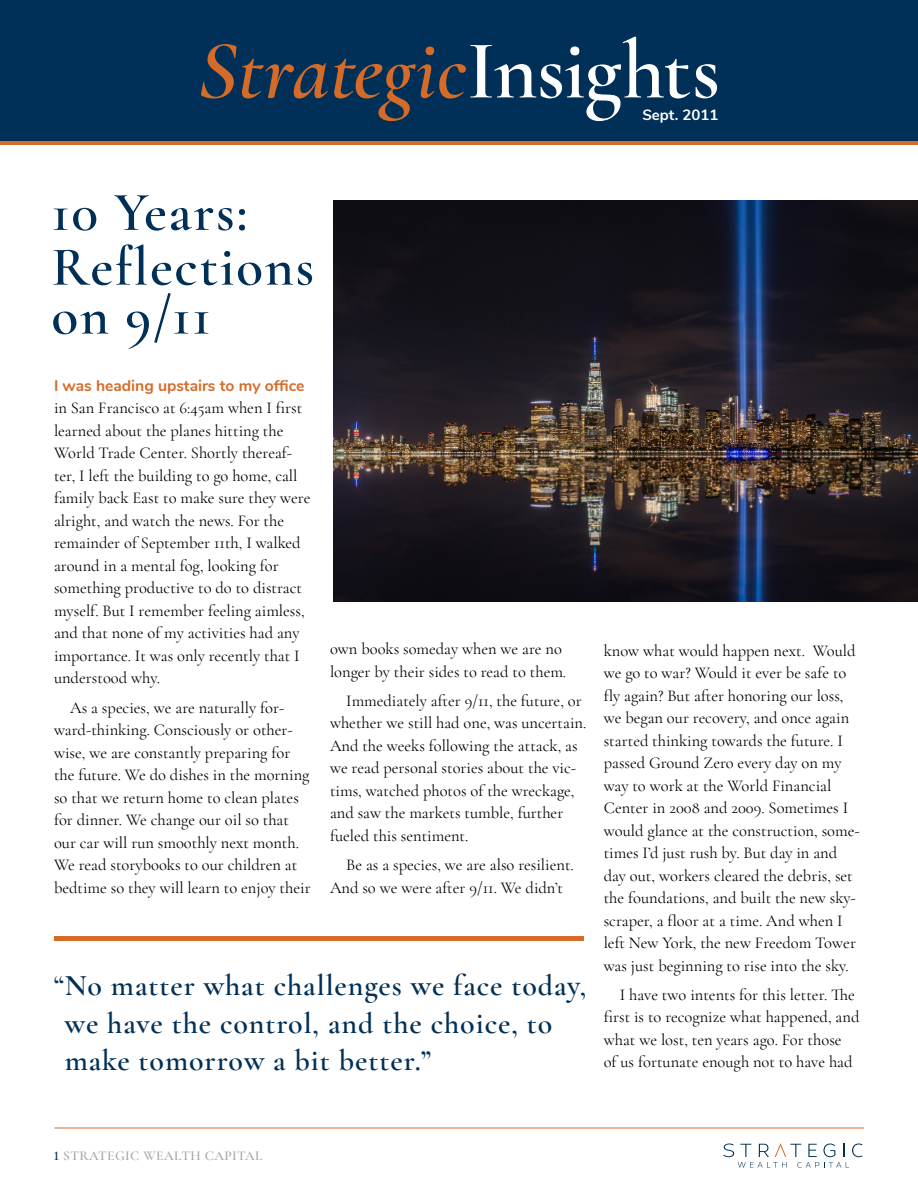
<style>
.page{position:relative;width:918px;height:1188px;background:#fff}
.page>*{position:absolute;margin:0;border:0;box-sizing:border-box;transform-origin:0 0}
.t1{font:italic 600 84px "Cormorant Garamond";letter-spacing:.01em;color:#d46b29}
.t2{font:600 55.5px/54.8px "Cormorant Garamond";letter-spacing:.03em;color:#003057}
.t3{font:600 30px/37.5px "Cormorant Garamond";letter-spacing:.03em;color:#003057}
.t4{font:16.5px/22.5px "Cormorant Garamond";color:#000}
.t5{font:700 15.6px "Nunito";color:#d46b29}
.t6{font:700 15px "Nunito";color:#fff}
.t7{font:600 13.5px "Cormorant Garamond";letter-spacing:.03em;color:#a7a9ac}
.s1{font-style:normal;color:#fff}
.s2{color:#003057}
</style>
<div class="page">
<img style="left:334px;top:200px;width:584px;height:401px">
<svg style="left:723px;top:1143px;width:140px;height:25px"></svg>
<div style="left:0;top:0;width:918px;height:143px;background:#003057"></div>
<hr style="left:0;top:141px;width:918px;height:4px;background:#d46b29">
<div style="left:54px;top:936px;width:529px;height:5px;background:#d46b29"></div>
<hr style="left:55px;top:1128px;width:809px;height:1px;background:#d46b29">
<h1 class="t1" style="left:198px;top:20px;width:524px">Strategic<span class="s1">Insights</span></h1>
<p class="t6" style="left:642px;top:104px;width:78px">Sept. 2011</p>
<h2 class="t2" style="left:51px;top:185px;width:264px">10 Years:<br>Reflections</h2>
<h2 class="t2" style="left:51px;top:288px;width:161px">on 9/11</h2>
<p class="t5" style="left:54px;top:374px;width:252px">I was heading upstairs to my office</p>
<p class="t4" style="left:54px;top:397px;width:258px">in San Francisco at 6:45am when I first learned about the planes hitting the World Trade Center. Shortly thereaf&shy;ter, I left the building to go home, call family back East to make sure they were alright, and watch the news. For the remainder of September 11th, I walked around in a mental fog, looking for something productive to do to distract myself. But I remember feeling aimless, and that none of my activities had any importance. It was only recently that I understood why.</p>
<p class="t4" style="left:54px;top:696px;width:258px;text-indent:16px">As a species, we are naturally for&shy;ward-thinking. Consciously or other&shy;wise, we are constantly preparing for the future. We do dishes in the morning so that we return home to clean plates for dinner. We change our oil so that our car will run smoothly next month.<br>We read storybooks to our children at bedtime so they will learn to enjoy their</p>
<p class="t4" style="left:330px;top:638px;width:238px">own books someday when we are no longer by their sides to read to them.</p>
<p class="t4" style="left:330px;top:689px;width:258px;text-indent:16px">Immediately after 9/11, the future, or whether we still had one, was uncertain.<br>And the weeks following the attack, as we read personal stories about the vic&shy;tims, watched photos of the wreckage, and saw the markets tumble, further fueled this sentiment.</p>
<p class="t4" style="left:330px;top:854px;width:245px;text-indent:16px">Be as a species, we are also resilient.<br>And so we were after 9/11. We didn’t</p>
<h3 class="t3" style="left:65px;top:967px;width:523px;text-indent:-11px">“No matter what challenges we face today, we have the control, and the choice, to make tomorrow a bit better.”</h3>
<p class="t4" style="left:604px;top:639px;width:258px">know what would happen next. Would we go to war? Would it ever be safe to fly again? But after honoring our loss, we began our recovery, and once again started thinking towards the future. I passed Ground Zero every day on my way to work at the World Financial Center in 2008 and 2009. Sometimes I would glance at the construction, some&shy;times I’d just rush by. But day in and day out, workers cleared the debris, set the foundations, and built the new sky&shy;scraper, a floor at a time. And when I left New York, the new Freedom Tower was just beginning to rise into the sky.</p>
<p class="t4" style="left:604px;top:983px;width:257px;text-indent:16px">I have two intents for this letter. The first is to recognize what happened, and what we lost, ten years ago. For those<br>of us fortunate enough not to have had</p>
<p class="t7" style="left:54px;top:1148px;width:210px"><span class="s2">1</span> STRATEGIC WEALTH CAPITAL</p>
</div>
